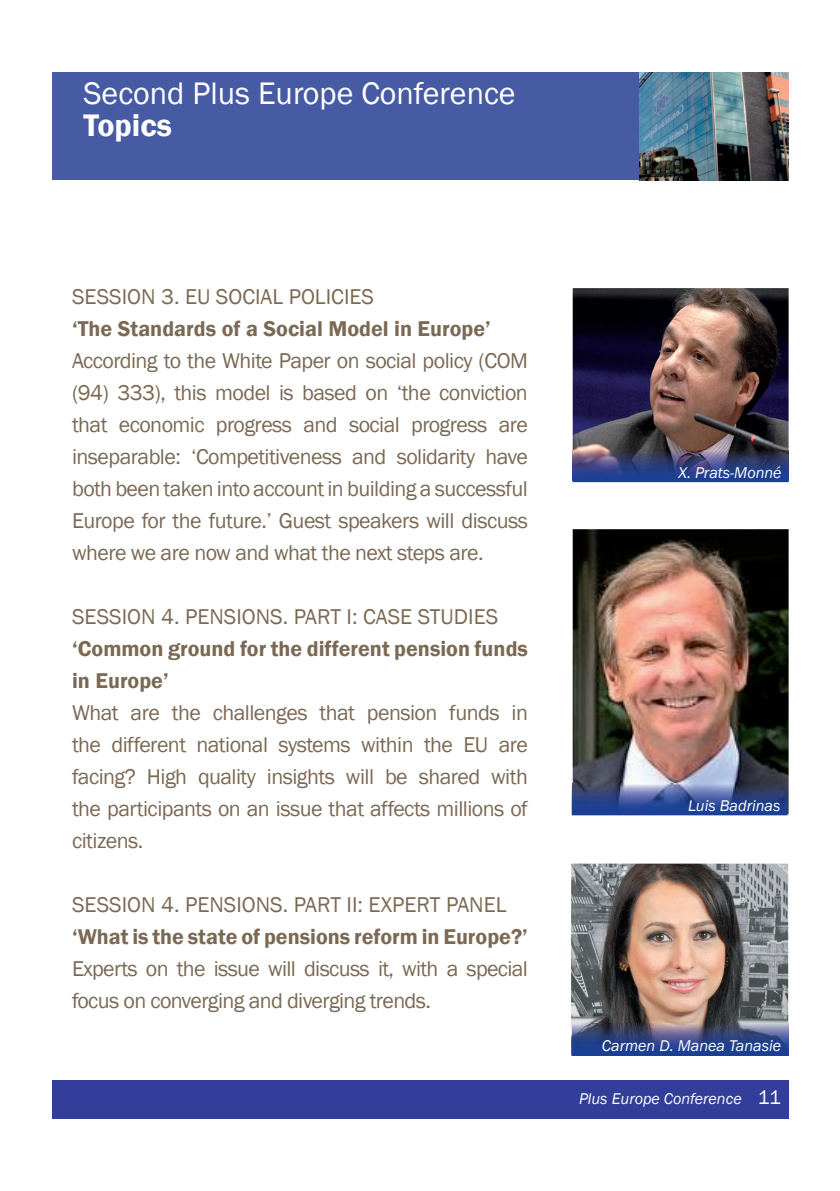
<style>
.page{position:relative;width:840px;height:1191px;background:#fff}
.page>*{position:absolute;margin:0;border:0;box-sizing:border-box;transform-origin:0 0}
.t1{font:32px "Franklin Gothic";color:#fff}
.t2{font:600 32px "Franklin Gothic";color:#fff}
.t3{font:22px/32px "Franklin Gothic";letter-spacing:-.025em;color:#7c6954;text-align:justify}
.t4{font:600 22px/32px "Franklin Gothic";color:#7c6954}
.t5{font:22px "Franklin Gothic";color:#7c6954}
.t6{font:italic 16px "Franklin Gothic";color:#fff}
.s1{font-style:normal;font-size:20px}
</style>
<div class="page">
<div style="left:52px;top:72px;width:587px;height:108px;background:#475aa4"></div>
<img style="left:639px;top:73px;width:149px;height:107px">
<div style="left:52px;top:1080px;width:736px;height:38px;background:#323e99"></div>
<img style="left:572px;top:529px;width:216px;height:285px">
<svg style="left:571px;top:786px;width:216px;height:29px"></svg>
<img style="left:572px;top:783px;width:215px;height:31px">
<img style="left:571px;top:863px;width:216px;height:192px">
<img style="left:572px;top:1024px;width:215px;height:31px">
<img style="left:572px;top:288px;width:216px;height:162px">
<svg style="left:572px;top:481px;width:216px;height:1px"></svg>
<img style="left:572px;top:450px;width:216px;height:31px">
<h1 class="t1" style="left:83px;top:74px;width:433px">Second Plus Europe Conference</h1>
<h1 class="t2" style="left:83px;top:106px;width:90px">Topics</h1>
<p class="t5" style="left:72px;top:282px;width:303px">SESSION 3. EU SOCIAL POLICIES</p>
<p class="t4" style="left:72px;top:312px;width:420px">‘The Standards of a Social Model in Europe’</p>
<p class="t3" style="left:72px;top:345px;width:457px">According to the White Paper on social policy (COM (94) 333), this model is based on ‘the conviction that economic progress and social progress are inseparable: ‘Competitiveness and solidarity have both been taken into account in building a successful Europe for the future.’ Guest speakers will discuss where we are now and what the next steps are.</p>
<p class="t5" style="left:72px;top:602px;width:427px">SESSION 4. PENSIONS. PART I: CASE STUDIES</p>
<p class="t4" style="left:72px;top:632px;width:457px">‘Common ground for the different pension funds in Europe’</p>
<p class="t3" style="left:72px;top:697px;width:457px">What are the challenges that pension funds in the different national systems within the EU are facing? High quality insights will be shared with the participants on an issue that affects millions of citizens.</p>
<p class="t5" style="left:72px;top:891px;width:436px">SESSION 4. PENSIONS. PART II: EXPERT PANEL</p>
<p class="t4" style="left:72px;top:920px;width:457px">‘What is the state of pensions reform in Europe?’</p>
<p class="t3" style="left:72px;top:953px;width:457px">Experts on the issue will discuss it, with a special focus on converging and diverging trends.</p>
<p class="t6" style="left:678px;top:462px;width:105px">X. Prats-Monné</p>
<p class="t6" style="left:687px;top:795px;width:94px">Luis Badrinas</p>
<p class="t6" style="left:601px;top:1035px;width:180px">Carmen D. Manea Tanasie</p>
<p class="t6" style="left:578px;top:1089px;width:203px">Plus Europe Conference <span class="s1">11</span></p>
</div>
